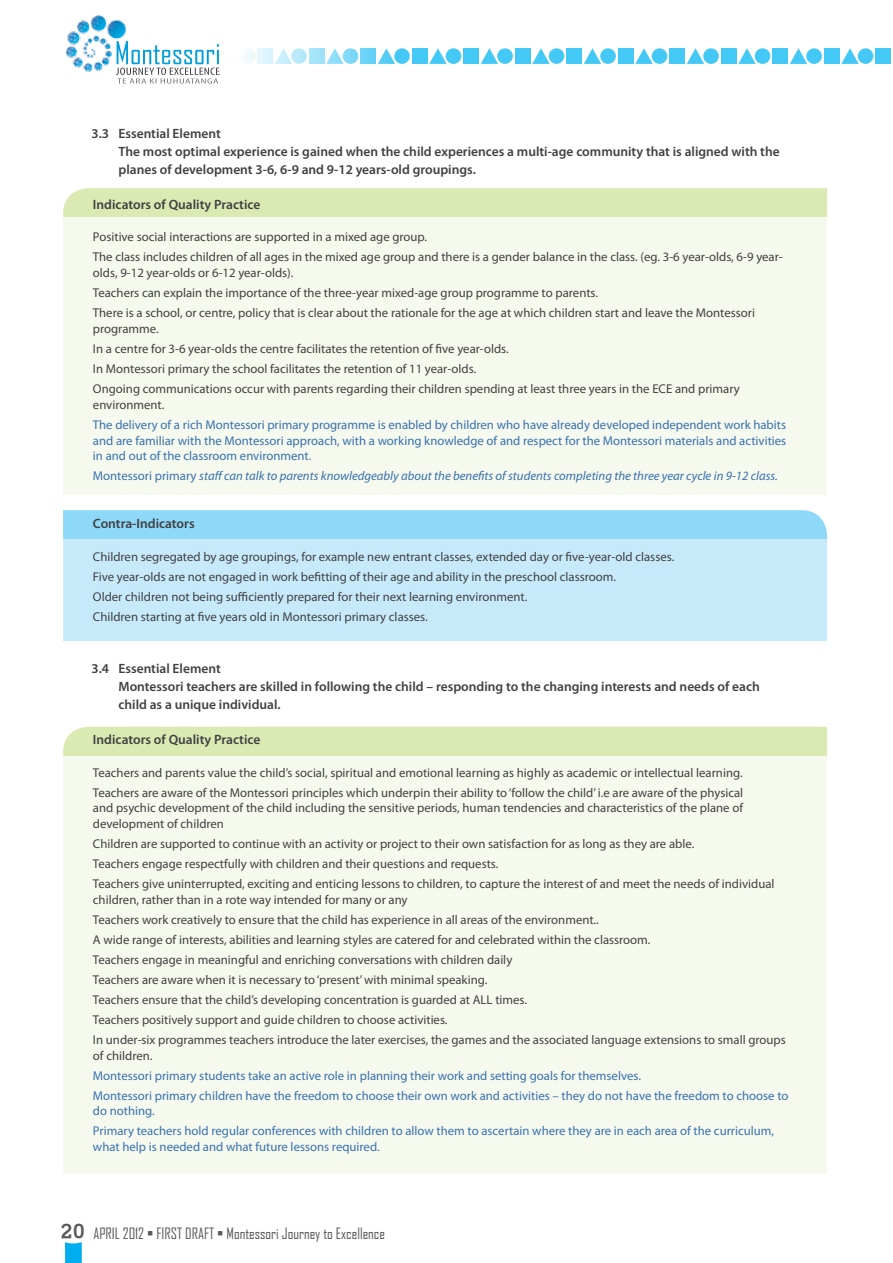
<style>
.page{position:relative;width:893px;height:1263px;background:#fff}
.page>*{position:absolute;margin:0;border:0;box-sizing:border-box;transform-origin:0 0}
.t1{font:15px "Agency FB";color:#58595b}
.t2{font:600 13.5px/18px "Myriad Pro";color:#414042}
.t3{font:12.75px/20px "Myriad Pro";color:#414042}
.t4{font:12.75px/15.8px "Myriad Pro";color:#3771b0}
.t5{font:italic 12.75px "Myriad Pro";color:#3771b0}
.s1{font-style:normal}
.s2{font-family:"Scene Alt";font-weight:700;font-size:19.5px}
</style>
<div class="page">
<svg style="left:65px;top:1242px;width:17px;height:21px"></svg>
<div style="left:876px;top:48px;width:15px;height:16px;background:#44c8f5"></div>
<div style="left:858px;top:48px;width:15px;height:16px;background:#44c8f5;border-radius:50%"></div>
<svg style="left:841px;top:48px;width:18px;height:16px"></svg>
<div style="left:824px;top:48px;width:16px;height:16px;background:#44c8f5"></div>
<div style="left:806px;top:48px;width:16px;height:16px;background:#44c8f5;border-radius:50%"></div>
<svg style="left:790px;top:48px;width:17px;height:16px"></svg>
<div style="left:773px;top:48px;width:15px;height:16px;background:#44c8f5"></div>
<div style="left:755px;top:48px;width:15px;height:16px;background:#44c8f5;border-radius:50%"></div>
<svg style="left:738px;top:48px;width:18px;height:16px"></svg>
<div style="left:721px;top:48px;width:16px;height:16px;background:#44c8f5"></div>
<div style="left:703px;top:48px;width:16px;height:16px;background:#44c8f5;border-radius:50%"></div>
<svg style="left:687px;top:48px;width:17px;height:16px"></svg>
<div style="left:670px;top:48px;width:15px;height:16px;background:#44c8f5"></div>
<div style="left:652px;top:48px;width:15px;height:16px;background:#44c8f5;border-radius:50%"></div>
<svg style="left:635px;top:48px;width:18px;height:16px"></svg>
<div style="left:618px;top:48px;width:16px;height:16px;background:#44c8f5"></div>
<div style="left:600px;top:48px;width:16px;height:16px;background:#44c8f5;border-radius:50%"></div>
<svg style="left:584px;top:48px;width:17px;height:16px"></svg>
<div style="left:567px;top:48px;width:15px;height:16px;background:#44c8f5"></div>
<div style="left:549px;top:48px;width:15px;height:16px;background:#44c8f5;border-radius:50%"></div>
<svg style="left:532px;top:48px;width:18px;height:16px"></svg>
<div style="left:515px;top:48px;width:16px;height:16px;background:#44c8f5"></div>
<div style="left:497px;top:48px;width:16px;height:16px;background:#44c8f5;border-radius:50%"></div>
<svg style="left:481px;top:48px;width:17px;height:16px"></svg>
<div style="left:464px;top:48px;width:15px;height:16px;background:#44c8f5"></div>
<div style="left:446px;top:48px;width:15px;height:16px;background:#44c8f5;border-radius:50%"></div>
<svg style="left:429px;top:48px;width:18px;height:16px"></svg>
<div style="left:412px;top:48px;width:16px;height:16px;background:#44c8f5"></div>
<div style="left:394px;top:48px;width:16px;height:16px;background:#44c8f5;border-radius:50%"></div>
<svg style="left:378px;top:48px;width:17px;height:16px"></svg>
<div style="left:361px;top:48px;width:15px;height:16px;background:#68d2f6"></div>
<svg style="left:343px;top:48px;width:15px;height:16px"></svg>
<svg style="left:326px;top:48px;width:18px;height:16px"></svg>
<div style="left:309px;top:48px;width:16px;height:16px;background:#a2e3fa"></div>
<svg style="left:291px;top:48px;width:16px;height:16px"></svg>
<svg style="left:275px;top:48px;width:17px;height:16px"></svg>
<div style="left:258px;top:48px;width:15px;height:16px;background:#def5fd"></div>
<div style="left:240px;top:48px;width:15px;height:16px;background:#f2fbfe;border-radius:50%"></div>
<svg style="left:117px;top:41px;width:103px;height:43px"></svg>
<img style="left:65px;top:15px;width:63px;height:60px">
<div style="left:63px;top:539px;width:764px;height:102px;background:#c7eafb"></div>
<div style="left:63px;top:510px;width:764px;height:29px;background:#8ed8f8"></div>
<div style="left:63px;top:217px;width:764px;height:278px;background:#f6f9ed"></div>
<div style="left:63px;top:188px;width:764px;height:29px;background:#dbeab3"></div>
<div style="left:63px;top:755px;width:764px;height:419px;background:#f6f9ed"></div>
<div style="left:63px;top:727px;width:764px;height:28px;background:#dbeab3"></div>
<p class="t2" style="left:118px;top:124px;width:663px;text-indent:-27px">3.3 Essential Element<br>The most optimal experience is gained when the child experiences a multi-age community that is aligned with the planes of development 3-6, 6-9 and 9-12 years-old groupings.</p>
<p class="t2" style="left:93px;top:195px;width:169px">Indicators of Quality Practice</p>
<p class="t3" style="left:93px;top:227px;width:691px">Positive social interactions are supported in a mixed age group.<br>The class includes children of all ages in the mixed age group and there is a gender balance in the class. (eg. 3-6 year-olds, 6-9 year-</p>
<p class="t3" style="left:93px;top:263px;width:664px">olds, 9-12 year-olds or 6-12 year-olds).<br>Teachers can explain the importance of the three-year mixed-age group programme to parents.<br>There is a school, or centre, policy that is clear about the rationale for the age at which children start and leave the Montessori</p>
<p class="t3" style="left:93px;top:319px;width:648px">programme.<br>In a centre for 3-6 year-olds the centre facilitates the retention of five year-olds.<br>In Montessori primary the school facilitates the retention of 11 year-olds.<br>Ongoing communications occur with parents regarding their children spending at least three years in the ECE and primary</p>
<p class="t3" style="left:93px;top:394px;width:73px">environment.</p>
<p class="t4" style="left:93px;top:416px;width:695px;text-align:justify">The delivery of a rich Montessori primary programme is enabled by children who have already developed independent work habits and are familiar with the Montessori approach, with a working knowledge of and respect for the Montessori materials and activities in and out of the classroom environment.</p>
<p class="t5" style="left:93px;top:468px;width:686px"><span class="s1">Montessori primary</span> staff can talk to parents knowledgeably about the benefits of students completing the three year cycle in 9-12 class.</p>
<p class="t2" style="left:93px;top:514px;width:103px">Contra-Indicators</p>
<p class="t3" style="left:93px;top:546px;width:583px">Children segregated by age groupings, for example new entrant classes, extended day or five-year-old classes.<br>Five year-olds are not engaged in work befitting of their age and ability in the preschool classroom.<br>Older children not being sufficiently prepared for their next learning environment.<br>Children starting at five years old in Montessori primary classes.</p>
<p class="t2" style="left:118px;top:659px;width:643px;text-indent:-27px">3.4 Essential Element<br>Montessori teachers are skilled in following the child – responding to the changing interests and needs of each child as a unique individual.</p>
<p class="t2" style="left:93px;top:730px;width:169px">Indicators of Quality Practice</p>
<p class="t3" style="left:93px;top:762px;width:652px">Teachers and parents value the child’s social, spiritual and emotional learning as highly as academic or intellectual learning.<br>Teachers are aware of the Montessori principles which underpin their ability to ‘follow the child’ i.e are aware of the physical</p>
<p class="t3" style="left:93px;top:800px;width:652px;line-height:15.8px">and psychic development of the child including the sensitive periods, human tendencies and characteristics of the plane of development of children</p>
<p class="t3" style="left:93px;top:834px;width:683px">Children are supported to continue with an activity or project to their own satisfaction for as long as they are able.<br>Teachers engage respectfully with children and their questions and requests.<br>Teachers give uninterrupted, exciting and enticing lessons to children, to capture the interest of and meet the needs of individual</p>
<p class="t3" style="left:93px;top:889px;width:694px">children, rather than in a rote way intended for many or any<br>Teachers work creatively to ensure that the child has experience in all areas of the environment..<br>A wide range of interests, abilities and learning styles are catered for and celebrated within the classroom.<br>Teachers engage in meaningful and enriching conversations with children daily<br>Teachers are aware when it is necessary to ‘present’ with minimal speaking.<br>Teachers ensure that the child’s developing concentration is guarded at ALL times.<br>Teachers positively support and guide children to choose activities.<br>In under-six programmes teachers introduce the later exercises, the games and the associated language extensions to small groups</p>
<p class="t3" style="left:93px;top:1045px;width:61px">of children.</p>
<p class="t4" style="left:93px;top:1065px;width:697px;line-height:20px">Montessori primary students take an active role in planning their work and setting goals for themselves.<br>Montessori primary children have the freedom to choose their own work and activities – they do not have the freedom to choose to</p>
<p class="t4" style="left:93px;top:1101px;width:683px;line-height:20px">do nothing.<br>Primary teachers hold regular conferences with children to allow them to ascertain where they are in each area of the curriculum,</p>
<p class="t4" style="left:93px;top:1139px;width:288px">what help is needed and what future lessons required.</p>
<p class="t1" style="left:60px;top:1224px;width:326px"><span class="s2">20</span> APRIL 2012 • FIRST DRAFT • Montessori Journey to Excellence</p>
</div>
